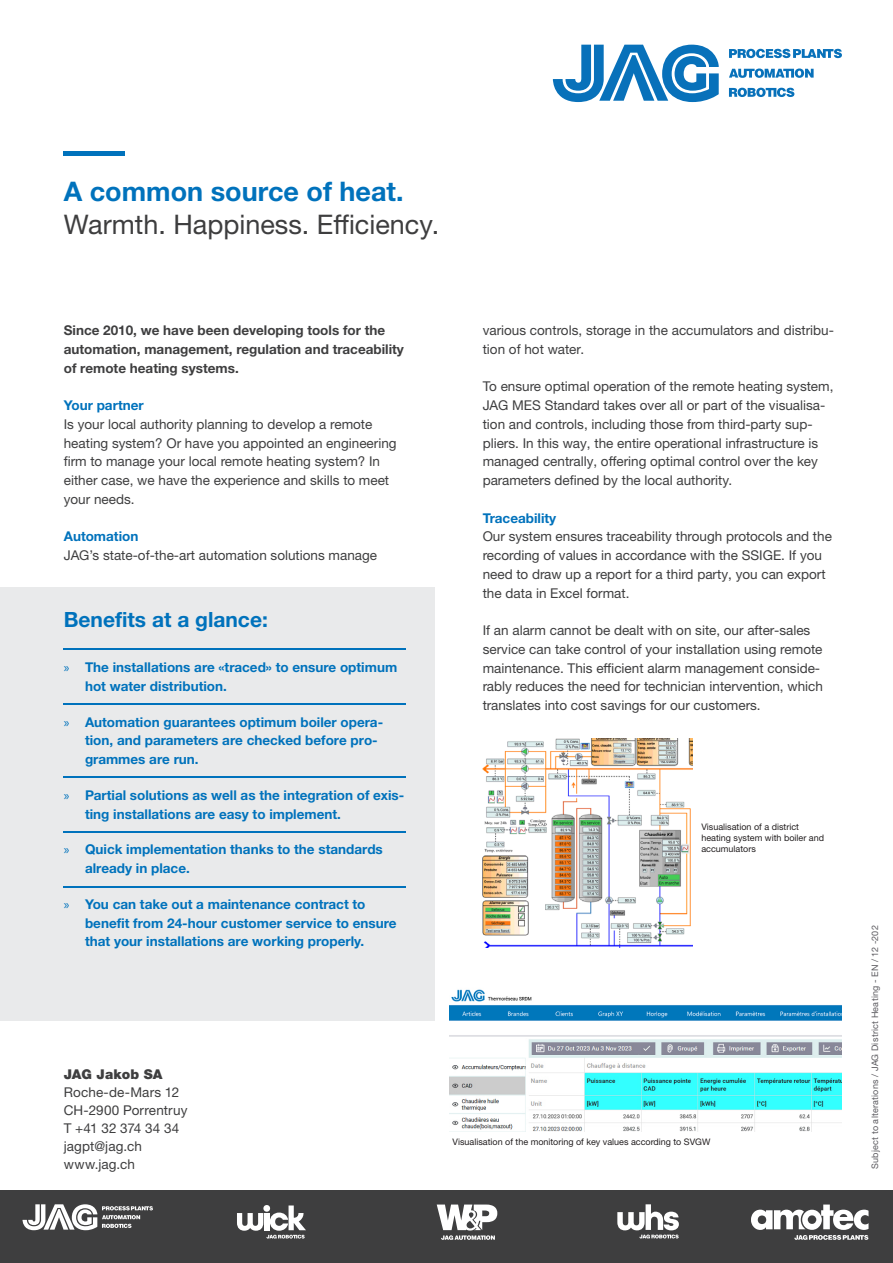
<style>
.page{position:relative;width:893px;height:1263px;background:#fff}
.page>*{position:absolute;margin:0;border:0;box-sizing:border-box;transform-origin:0 0}
.t1{font:27px "Helvetica Neue LTW1 G";color:#3e3e3f}
.t2{font:700 27px "Helvetica Neue LTW1 G";color:#0072bc}
.t3{font:700 21px "Helvetica Neue LTW1 G";color:#0072bc}
._4_lauftext_regular{font:13.5px/18.8px "Helvetica Neue LTW1 G";color:#3e3e3f}
.t4{font:700 13.5px/18.8px "Helvetica Neue LTW1 G";color:#0072bc}
.t5{font:700 13.5px/18.8px "Helvetica Neue LTW1 G";color:#3e3e3f}
._4_lauftext_regular-2{font:900 13.5px "Helvetica Neue LTW1 G";letter-spacing:.015em;color:#3e3e3f}
.t6{font:9px/10.8px "Helvetica Neue LTW1 G";color:#231f20}
.t7{font:9px "Helvetica Neue LTW1 G";letter-spacing:.025em;color:#5c5b60}
.s1{font-family:"Myriad Pro";font-weight:400}
</style>
<div class="page">
<img style="left:483px;top:739px;width:209px;height:208px">
<hr style="left:64px;top:151px;width:61px;height:4px;background:#0072bc">
<div style="left:0;top:587px;width:435px;height:434px;background:#e9eaeb"></div>
<hr style="left:64px;top:649px;width:342px;height:1px;background:#0072bc">
<hr style="left:64px;top:704px;width:342px;height:1px;background:#0072bc">
<hr style="left:64px;top:777px;width:342px;height:1px;background:#0072bc">
<hr style="left:64px;top:832px;width:342px;height:1px;background:#0072bc">
<hr style="left:64px;top:886px;width:342px;height:2px;background:#0072bc">
<svg style="left:553px;top:45px;width:166px;height:57px"></svg>
<svg style="left:729px;top:49px;width:113px;height:9px"></svg>
<svg style="left:729px;top:68px;width:85px;height:10px"></svg>
<svg style="left:729px;top:88px;width:65px;height:9px"></svg>
<img style="left:449px;top:989px;width:393px;height:143px">
<div style="left:0;top:1191px;width:893px;height:72px;background:#3e3e3f"></div>
<svg style="left:237px;top:1205px;width:69px;height:33px"></svg>
<svg style="left:437px;top:1204px;width:60px;height:36px"></svg>
<svg style="left:617px;top:1204px;width:62px;height:34px"></svg>
<svg style="left:751px;top:1204px;width:117px;height:36px"></svg>
<svg style="left:23px;top:1204px;width:130px;height:26px"></svg>
<p class="t2" style="left:64px;top:174px;width:341px">A common source of heat.</p>
<p class="t1" style="left:64px;top:207px;width:377px">Warmth. Happiness. Efficiency.</p>
<p class="t5" style="left:64px;top:321px;width:342px">Since 2010, we have been developing tools for the automation, management, regulation and traceability of remote heating systems.</p>
<p class="t4" style="left:64px;top:396px;width:81px">Your partner</p>
<p class="_4_lauftext_regular" style="left:64px;top:414px;width:334px">Is your local authority planning to develop a remote heating system? Or have you appointed an engineering firm to manage your local remote heating system? In either case, we have the experience and skills to meet your needs.</p>
<p class="t4" style="left:64px;top:527px;width:76px">Automation</p>
<p class="_4_lauftext_regular" style="left:64px;top:546px;width:315px">JAG’s state-of-the-art automation solutions manage</p>
<p class="t3" style="left:64px;top:607px;width:206px">Benefits at a glance:</p>
<p class="t4" style="left:85px;top:658px;width:314px;text-indent:-21px"><span class="s1">»</span> The installations are «traced» to ensure optimum hot water distribution.</p>
<p class="t4" style="left:85px;top:712px;width:300px;text-indent:-21px"><span class="s1">»</span> Automation guarantees optimum boiler opera&shy;tion, and parameters are checked before pro&shy;grammes are run.</p>
<p class="t4" style="left:85px;top:786px;width:321px;text-indent:-21px"><span class="s1">»</span> Partial solutions as well as the integration of exis&shy;ting installations are easy to implement.</p>
<p class="t4" style="left:85px;top:840px;width:299px;text-indent:-21px"><span class="s1">»</span> Quick implementation thanks to the standards already in place.</p>
<p class="t4" style="left:85px;top:895px;width:313px;text-indent:-21px"><span class="s1">»</span> You can take out a maintenance contract to benefit from 24-hour customer service to ensure that your installations are working properly.</p>
<p class="_4_lauftext_regular" style="left:483px;top:321px;width:353px">various controls, storage in the accumulators and distribu&shy;tion of hot water.</p>
<p class="_4_lauftext_regular" style="left:483px;top:377px;width:352px">To ensure optimal operation of the remote heating system, JAG MES Standard takes over all or part of the visualisa&shy;tion and controls, including those from third-party sup&shy;pliers. In this way, the entire operational infrastructure is managed centrally, offering optimal control over the key parameters defined by the local authority.</p>
<p class="t4" style="left:483px;top:508px;width:75px">Traceability</p>
<p class="_4_lauftext_regular" style="left:483px;top:527px;width:351px">Our system ensures traceability through protocols and the recording of values in accordance with the SSIGE. If you need to draw up a report for a third party, you can export the data in Excel format.</p>
<p class="_4_lauftext_regular" style="left:483px;top:621px;width:342px">If an alarm cannot be dealt with on site, our after-sales service can take control of your installation using remote maintenance. This efficient alarm management conside&shy;rably reduces the need for technician intervention, which translates into cost savings for our customers.</p>
<p class="t6" style="left:701px;top:821px;width:124px">Visualisation of a district heating system with boiler and accumulators</p>
<p class="_4_lauftext_regular-2" style="left:64px;top:1066px;width:100px">JAG Jakob SA</p>
<p class="_4_lauftext_regular" style="left:64px;top:1083px;width:117px">Roche-de-Mars 12</p>
<p class="_4_lauftext_regular" style="left:64px;top:1101px;width:125px">CH-2900 Porrentruy</p>
<p class="_4_lauftext_regular" style="left:64px;top:1119px;width:117px">T +41 32 374 34 34</p>
<p class="_4_lauftext_regular" style="left:64px;top:1137px;width:80px">jagpt@jag.ch</p>
<p class="_4_lauftext_regular" style="left:64px;top:1155px;width:73px">www.jag.ch</p>
<p class="t6" style="left:452px;top:1136px;width:259px">Visualisation of the monitoring of key values according to SVGW</p>
<p class="t7" style="left:869px;top:1169px;width:245px;rotate:-90deg">Subject to alterations / JAG District Heating - EN / 12 -202</p>
</div>
